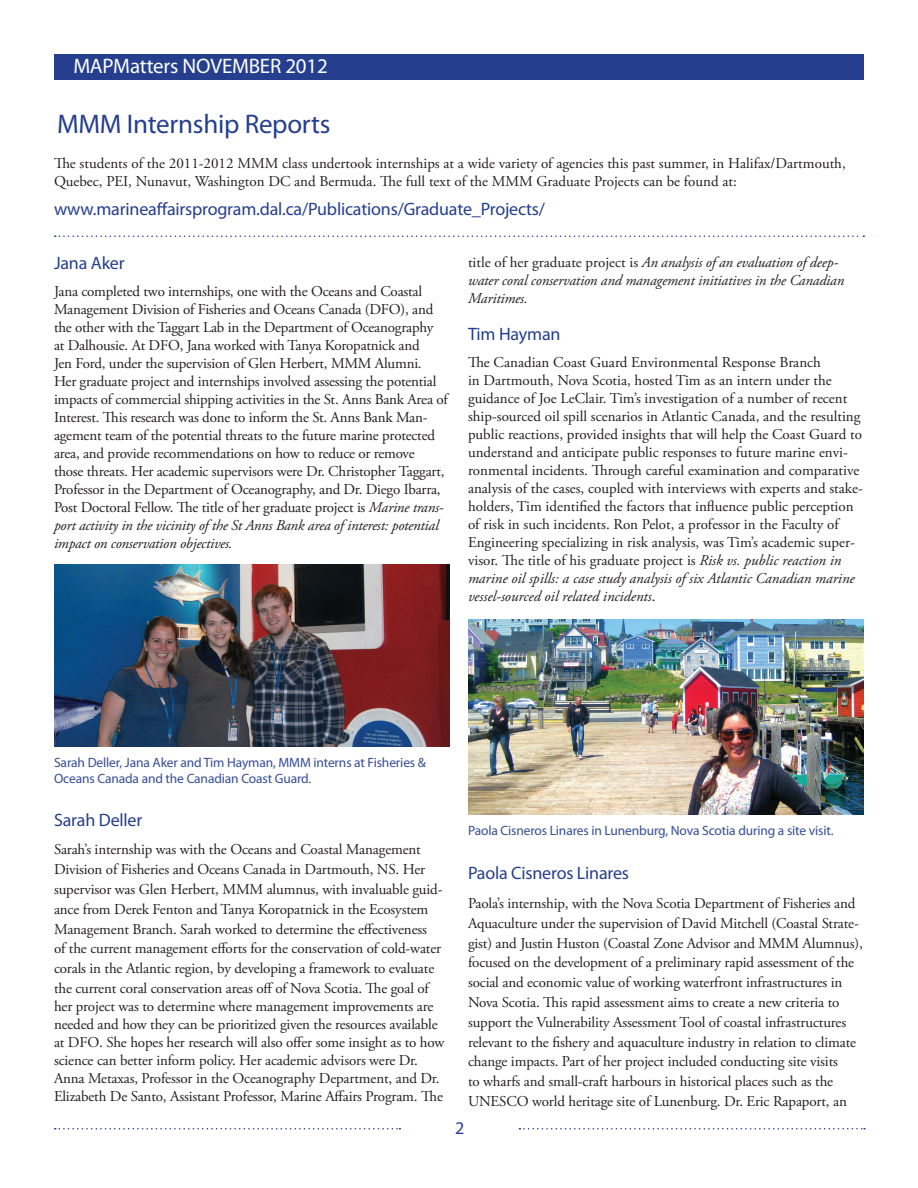
<style>
.page{position:relative;width:918px;height:1188px;background:#fff}
.page>*{position:absolute;margin:0;border:0;box-sizing:border-box;transform-origin:0 0}
.t1{font:27px "Myriad Pro";letter-spacing:-.01em;color:#253f8e}
.t2{font:21px "Myriad Pro";letter-spacing:-.01em;color:#fff}
.t3{font:18px "Myriad Pro";letter-spacing:-.01em;color:#253f8e}
.t4{font:15px/18px "Adobe Garamond Pro";letter-spacing:-.01em;color:#231f20}
.t5{font:italic 15px/18px "Adobe Garamond Pro";letter-spacing:-.01em;color:#231f20}
.t6{font:13.5px/16.2px "Myriad Pro";letter-spacing:-.01em;color:#354d96}
.s1{font-style:italic}
.s2{font-style:normal}
</style>
<div class="page">
<svg style="left:55px;top:1128px;width:345px;height:2px"></svg>
<svg style="left:519px;top:1128px;width:346px;height:2px"></svg>
<div style="left:54px;top:54px;width:810px;height:26px;background:#253f8e"></div>
<img style="left:468px;top:620px;width:396px;height:195px">
<img style="left:54px;top:564px;width:396px;height:182px">
<svg style="left:55px;top:236px;width:809px;height:1px"></svg>
<h2 class="t2" style="left:74px;top:53px;width:256px">MAPMatters NOVEMBER 2012</h2>
<h1 class="t1" style="left:57px;top:107px;width:275px">MMM Internship Reports</h1>
<p class="t4" style="left:54px;top:155px;width:793px">The students of the 2011-2012 MMM class undertook internships at a wide variety of agencies this past summer, in Halifax/Dartmouth,<br>Quebec, PEI, Nunavut, Washington DC and Bermuda. The full text of the MMM Graduate Projects can be found at:</p>
<p class="t3" style="left:54px;top:198px;width:493px">www.marineaffairsprogram.dal.ca/Publications/Graduate_Projects/</p>
<p class="t3" style="left:54px;top:252px;width:72px">Jana Aker</p>
<p class="t4" style="left:54px;top:283px;width:395px">Jana completed two internships, one with the Oceans and Coastal Management Division of Fisheries and Oceans Canada (DFO), and the other with the Taggart Lab in the Department of Oceanography<br>at Dalhousie. At DFO, Jana worked with Tanya Koropatnick and<br>Jen Ford, under the supervision of Glen Herbert, MMM Alumni.<br>Her graduate project and internships involved assessing the potential impacts of commercial shipping activities in the St. Anns Bank Area of Interest. This research was done to inform the St. Anns Bank Man&shy;agement team of the potential threats to the future marine protected area, and provide recommendations on how to reduce or remove those threats. Her academic supervisors were Dr. Christopher Taggart, Professor in the Department of Oceanography, and Dr. Diego Ibarra, Post Doctoral Fellow. The title of her graduate project is <span class="s1">Marine trans&shy;port activity in the vicinity of the St Anns Bank area of interest: potential impact on conservation objectives.</span></p>
<p class="t5" style="left:468px;top:253px;width:378px"><span class="s2">title of her graduate project is</span> An analysis of an evaluation of deep&shy;water coral conservation and management initiatives in the Canadian<br>Maritimes.</p>
<p class="t3" style="left:468px;top:323px;width:94px">Tim Hayman</p>
<p class="t4" style="left:468px;top:354px;width:396px">The Canadian Coast Guard Environmental Response Branch<br>in Dartmouth, Nova Scotia, hosted Tim as an intern under the guidance of Joe LeClair. Tim’s investigation of a number of recent ship-sourced oil spill scenarios in Atlantic Canada, and the resulting public reactions, provided insights that will help the Coast Guard to understand and anticipate public responses to future marine envi&shy;ronmental incidents. Through careful examination and comparative analysis of the cases, coupled with interviews with experts and stake&shy;holders, Tim identified the factors that influence public perception of risk in such incidents. Ron Pelot, a professor in the Faculty of Engineering specializing in risk analysis, was Tim’s academic super&shy;visor. The title of his graduate project is <span class="s1">Risk vs. public reaction in marine oil spills: a case study analysis of six Atlantic Canadian marine vessel-sourced oil related incidents</span>.</p>
<p class="t6" style="left:54px;top:754px;width:373px">Sarah Deller, Jana Aker and Tim Hayman, MMM interns at Fisheries &amp;<br>Oceans Canada and the Canadian Coast Guard.</p>
<p class="t3" style="left:54px;top:808px;width:90px">Sarah Deller</p>
<p class="t4" style="left:54px;top:840px;width:390px;line-height:19.8px">Sarah’s internship was with the Oceans and Coastal Management Division of Fisheries and Oceans Canada in Dartmouth, NS. Her supervisor was Glen Herbert, MMM alumnus, with invaluable guid&shy;ance from Derek Fenton and Tanya Koropatnick in the Ecosystem Management Branch. Sarah worked to determine the effectiveness<br>of the current management efforts for the conservation of cold-water corals in the Atlantic region, by developing a framework to evaluate the current coral conservation areas off of Nova Scotia. The goal of</p>
<p class="t4" style="left:54px;top:998px;width:392px">her project was to determine where management improvements are needed and how they can be prioritized given the resources available at DFO. She hopes her research will also offer some insight as to how science can better inform policy. Her academic advisors were Dr.<br>Anna Metaxas, Professor in the Oceanography Department, and Dr.<br>Elizabeth De Santo, Assistant Professor, Marine Affairs Program. The</p>
<p class="t6" style="left:468px;top:823px;width:367px">Paola Cisneros Linares in Lunenburg, Nova Scotia during a site visit.</p>
<p class="t3" style="left:468px;top:862px;width:163px">Paola Cisneros Linares</p>
<p class="t4" style="left:468px;top:894px;width:396px;line-height:19.8px">Paola’s internship, with the Nova Scotia Department of Fisheries and Aquaculture under the supervision of David Mitchell (Coastal Strate&shy;gist) and Justin Huston (Coastal Zone Advisor and MMM Alumnus), focused on the development of a preliminary rapid assessment of the social and economic value of working waterfront infrastructures in Nova Scotia. This rapid assessment aims to create a new criteria to support the Vulnerability Assessment Tool of coastal infrastructures relevant to the fishery and aquaculture industry in relation to climate change impacts. Part of her project included conducting site visits<br>to wharfs and small-craft harbours in historical places such as the UNESCO world heritage site of Lunenburg. Dr. Eric Rapaport, an</p>
<p class="t3" style="left:455px;top:1116px;width:11px">2</p>
</div>
